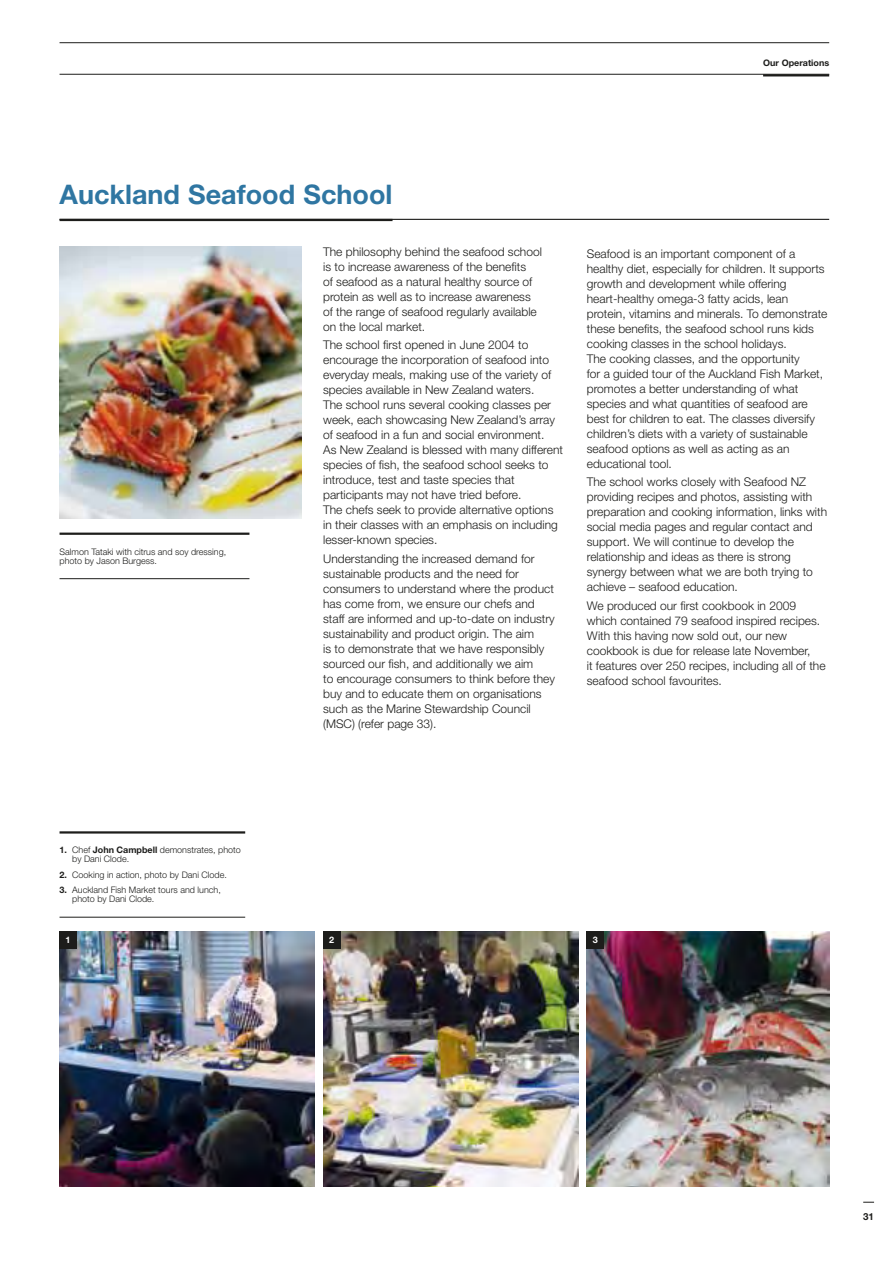
<style>
.page{position:relative;width:893px;height:1263px;background:#fff}
.page>*{position:absolute;margin:0;border:0;box-sizing:border-box;transform-origin:0 0}
.Heading_2{font:700 27px "Helvetica Neue";color:#2f76a2}
.Body_copy{font:300 12px/15px "Helvetica Neue";color:#1d1d1b}
.t1{font:700 9.75px "Helvetica Neue";color:#1d1d1b}
.Caption__thick_rule{font:300 9px/9px "Helvetica Neue";color:#1d1d1b}
.Caption__thin_rule_b{font:300 9px/9px "Helvetica Neue";color:#1d1d1b}
.Caption__no_rules{font:300 9px "Helvetica Neue";color:#1d1d1b}
.t2{font:700 9px "Helvetica Neue";color:#1d1d1b}
.photo_numbers{font:700 9px "Helvetica Neue";color:#fff}
.s1{font-weight:700}
</style>
<div class="page">
<hr style="left:60px;top:42px;width:769px;height:1px;background:#1d1d1b">
<hr style="left:60px;top:74px;width:769px;height:1px;background:#1d1d1b">
<hr style="left:763px;top:74px;width:66px;height:2px;background:#1d1d1b">
<hr style="left:60px;top:219px;width:769px;height:1px;background:#1d1d1b">
<hr style="left:60px;top:219px;width:333px;height:2px;background:#1d1d1b">
<img style="left:60px;top:247px;width:242px;height:272px">
<hr style="left:60px;top:831px;width:185px;height:2px;background:#1d1d1b">
<hr style="left:60px;top:917px;width:185px;height:1px;background:#1d1d1b">
<img style="left:60px;top:931px;width:255px;height:255px">
<img style="left:323px;top:931px;width:255px;height:255px">
<img style="left:587px;top:931px;width:242px;height:255px">
<div style="left:60px;top:931px;width:17px;height:17px;background:#1d1d1b"></div>
<div style="left:323px;top:931px;width:17px;height:17px;background:#1d1d1b"></div>
<div style="left:587px;top:931px;width:17px;height:17px;background:#1d1d1b"></div>
<hr style="left:60px;top:533px;width:189px;height:2px;background:#1d1d1b">
<hr style="left:60px;top:578px;width:189px;height:1px;background:#1d1d1b">
<p class="t2" style="left:763px;top:57px;width:68px">Our Operations</p>
<p class="Heading_2" style="left:60px;top:178px;width:334px">Auckland Seafood School</p>
<p class="Caption__thick_rule" style="left:60px;top:547px;width:168px">Salmon Tataki with citrus and soy dressing, photo by Jason Burgess.</p>
<p class="Body_copy" style="left:323px;top:244px;width:220px">The philosophy behind the seafood school is to increase awareness of the benefits<br>of seafood as a natural healthy source of protein as well as to increase awareness of the range of seafood regularly available on the local market.</p>
<p class="Body_copy" style="left:323px;top:337px;width:241px">The school first opened in June 2004 to encourage the incorporation of seafood into everyday meals, making use of the variety of species available in New Zealand waters.<br>The school runs several cooking classes per week, each showcasing New Zealand’s array of seafood in a fun and social environment.<br>As New Zealand is blessed with many different species of fish, the seafood school seeks to introduce, test and taste species that participants may not have tried before.<br>The chefs seek to provide alternative options in their classes with an emphasis on including lesser-known species.</p>
<p class="Body_copy" style="left:323px;top:550px;width:233px">Understanding the increased demand for sustainable products and the need for consumers to understand where the product has come from, we ensure our chefs and staff are informed and up-to-date on industry sustainability and product origin. The aim<br>is to demonstrate that we have responsibly sourced our fish, and additionally we aim<br>to encourage consumers to think before they buy and to educate them on organisations such as the Marine Stewardship Council (MSC) (refer page 33).</p>
<p class="Body_copy" style="left:587px;top:246px;width:242px">Seafood is an important component of a healthy diet, especially for children. It supports growth and development while offering heart-healthy omega-3 fatty acids, lean protein, vitamins and minerals. To demonstrate these benefits, the seafood school runs kids cooking classes in the school holidays.<br>The cooking classes, and the opportunity<br>for a guided tour of the Auckland Fish Market, promotes a better understanding of what species and what quantities of seafood are best for children to eat. The classes diversify children’s diets with a variety of sustainable seafood options as well as acting as an educational tool.</p>
<p class="Body_copy" style="left:587px;top:474px;width:242px">The school works closely with Seafood NZ providing recipes and photos, assisting with preparation and cooking information, links with social media pages and regular contact and support. We will continue to develop the relationship and ideas as there is strong synergy between what we are both trying to achieve – seafood education.</p>
<p class="Body_copy" style="left:587px;top:598px;width:240px">We produced our first cookbook in 2009 which contained 79 seafood inspired recipes.<br>With this having now sold out, our new cookbook is due for release late November,<br>it features over 250 recipes, including all of the seafood school favourites.</p>
<p class="Caption__thick_rule" style="left:72px;top:845px;width:170px;text-indent:-13px"><span class="s1">1.</span> Chef <span class="s1">John Campbell</span> demonstrates, photo by Dani Clode.</p>
<p class="Caption__no_rules" style="left:60px;top:869px;width:169px"><span class="s1">2.</span> Cooking in action, photo by Dani Clode.</p>
<p class="Caption__thin_rule_b" style="left:72px;top:885px;width:150px;text-indent:-13px"><span class="s1">3.</span> Auckland Fish Market tours and lunch, photo by Dani Clode.</p>
<p class="photo_numbers" style="left:66px;top:934px;width:7px">1</p>
<p class="photo_numbers" style="left:329px;top:934px;width:7px">2</p>
<p class="photo_numbers" style="left:593px;top:934px;width:7px">3</p>
<p class="t1" style="left:863px;top:1211px;width:12px">31</p>
</div>
